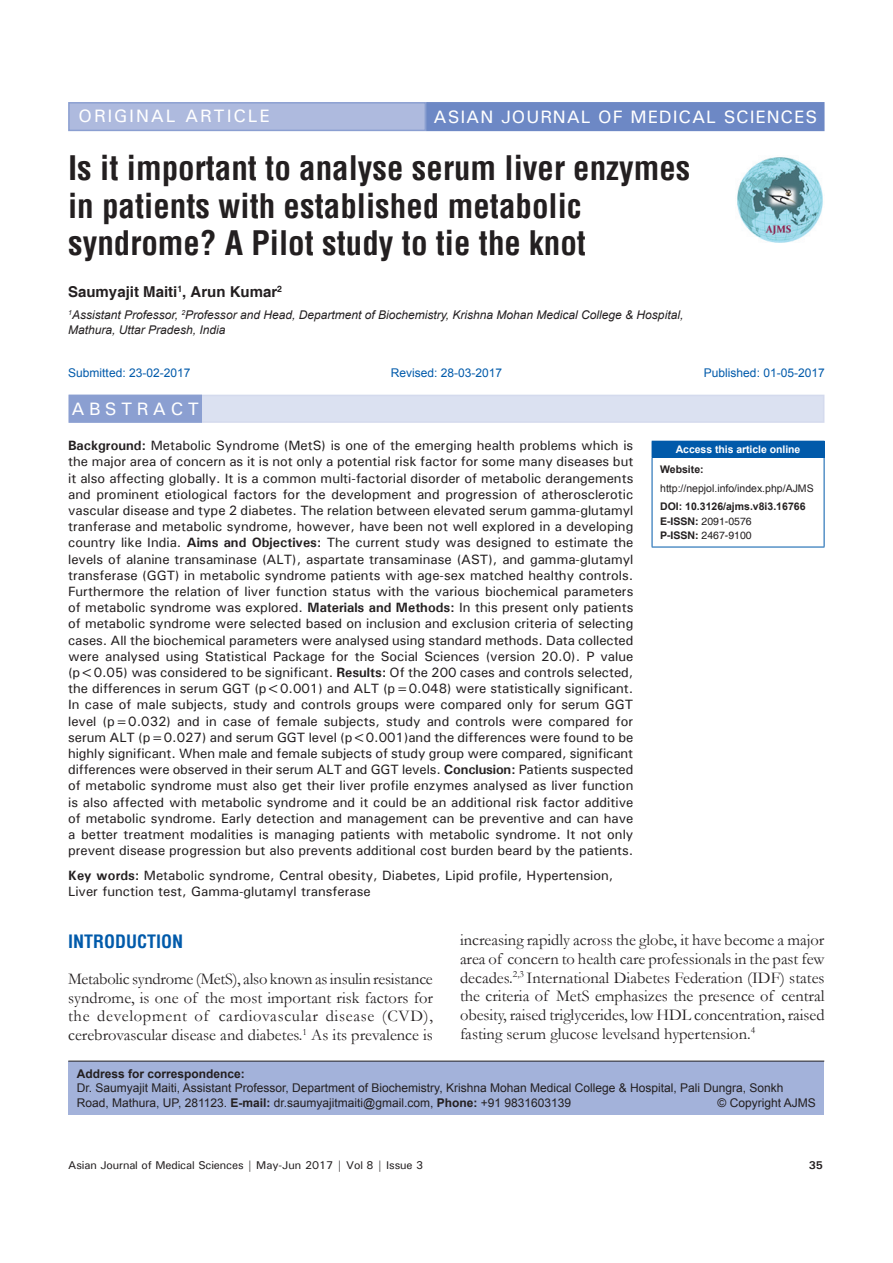
<style>
.page{position:relative;width:893px;height:1263px;background:#fff}
.page>*{position:absolute;margin:0;border:0;box-sizing:border-box;transform-origin:0 0}
.AT{font:700 condensed 33px/37.5px "Helvetica";color:#231f20}
.AH{font:500 18px "Univers";letter-spacing:.05em;color:#fff}
.AH-2{font:500 18px "Univers";letter-spacing:.1em;color:#fff}
.t1{font:700 condensed 18px "Helvetica";color:#015aaa}
.ABSH{font:500 18px "Univers";letter-spacing:.25em;color:#fff}
.TX{font:16.5px/18.8px "Garamond";color:#231f20;text-align:justify}
.AU{font:700 15px "Helvetica";color:#231f20}
.ABS{font:500 13.5px/16.2px "Univers";color:#231f20;text-align:justify}
.KWD{font:500 13.5px/16.2px "Univers";color:#231f20}
.ADD{font:12px/14.4px "Arial";color:#231f20}
.AFF{font:italic 12px/14.4px "Arial";color:#231f20}
.HIS_1{font:12px "Arial";color:#015aaa}
.t2{font:500 11.25px "Univers";letter-spacing:-.01em;color:#231f20}
.t3{font:700 11.25px "Univers";color:#231f20}
.t4{font:700 10.5px/14.2px "Arial";color:#231f20}
.t5{font:10.5px/18.8px "Arial";color:#231f20}
.t6{font:700 10.5px "Arial";letter-spacing:-.005em;color:#fff}
.s1{font-weight:700}
.s2{font-family:"Helvetica"}
.s3{font-family:"Helvetica";font-weight:400}
</style>
<div class="page">
<div style="left:69px;top:395px;width:755px;height:28px;background:#dbe1f1"></div>
<div style="left:69px;top:395px;width:132px;height:27px;background:#8b9fd1"></div>
<div style="left:68px;top:395px;width:134px;height:28px;border:2px solid #8b9fd1"></div>
<div style="left:69px;top:103px;width:356px;height:27px;background:#aebade"></div>
<div style="left:68px;top:102px;width:358px;height:29px;border:2px solid #8b9fd1"></div>
<div style="left:427px;top:103px;width:397px;height:27px;background:#6d88c5"></div>
<div style="left:426px;top:102px;width:398px;height:29px;border:2px solid #6d88c5"></div>
<div style="left:652px;top:441px;width:172px;height:16px;background:#015aaa"></div>
<svg style="left:824px;top:441px;width:1px;height:16px"></svg>
<hr style="left:652px;top:458px;width:1px;height:89px;background:#015aaa">
<hr style="left:652px;top:457px;width:172px;height:1px;background:#015aaa">
<hr style="left:824px;top:458px;width:1px;height:89px;background:#015aaa">
<hr style="left:652px;top:547px;width:172px;height:1px;background:#015aaa">
<img style="left:737px;top:157px;width:86px;height:86px">
<div style="left:68px;top:1061px;width:756px;height:54px;background:#a3b2da"></div>
<hr style="left:68px;top:1061px;width:756px;height:1px;background:#231f20">
<p class="AH-2" style="left:79px;top:105px;width:192px">ORIGINAL ARTICLE</p>
<p class="AH" style="left:434px;top:105px;width:385px">ASIAN JOURNAL OF MEDICAL SCIENCES</p>
<p class="AT" style="left:68px;top:149px;width:624px">Is it important to analyse serum liver enzymes in patients with established metabolic syndrome? A Pilot study to tie the knot</p>
<p class="AU" style="left:68px;top:282px;width:215px">Saumyajit Maiti<sup>1</sup>, Arun Kumar<sup>2</sup></p>
<p class="AFF" style="left:68px;top:308px;width:617px"><sup>1</sup>Assistant Professor, <sup>2</sup>Professor and Head, Department of Biochemistry, Krishna Mohan Medical College &amp; Hospital,<br>Mathura, Uttar Pradesh, India</p>
<p class="HIS_1" style="left:68px;top:364px;width:124px">Submitted: 23-02-2017</p>
<p class="HIS_1" style="left:391px;top:364px;width:113px">Revised: 28-03-2017</p>
<p class="HIS_1" style="left:704px;top:364px;width:122px">Published: 01-05-2017</p>
<p class="ABSH" style="left:71px;top:397px;width:129px">ABSTRACT</p>
<p class="ABS" style="left:68px;top:437px;width:567px"><span class="s1">Background:</span> Metabolic Syndrome (MetS) is one of the emerging health problems which is the major area of concern as it is not only a potential risk factor for some many diseases but it also affecting globally. It is a common multi-factorial disorder of metabolic derangements and prominent etiological factors for the development and progression of atherosclerotic vascular disease and type 2 diabetes. The relation between elevated serum gamma-glutamyl tranferase and metabolic syndrome, however, have been not well explored in a developing country like India. <span class="s1">Aims and Objectives:</span> The current study was designed to estimate the levels of alanine transaminase (ALT), aspartate transaminase (AST), and gamma-glutamyl transferase (GGT) in metabolic syndrome patients with age-sex matched healthy controls.<br>Furthermore the relation of liver function status with the various biochemical parameters of metabolic syndrome was explored. <span class="s1">Materials and Methods:</span> In this present only patients of metabolic syndrome were selected based on inclusion and exclusion criteria of selecting cases. All the biochemical parameters were analysed using standard methods. Data collected were analysed using Statistical Package for the Social Sciences (version 20.0). P value (p&lt;0.05) was considered to be significant. <span class="s1">Results:</span> Of the 200 cases and controls selected, the differences in serum GGT (p&lt;0.001) and ALT (p=0.048) were statistically significant.<br>In case of male subjects, study and controls groups were compared only for serum GGT level (p=0.032) and in case of female subjects, study and controls were compared for serum ALT (p=0.027) and serum GGT level (p&lt;0.001)and the differences were found to be highly significant. When male and female subjects of study group were compared, significant differences were observed in their serum ALT and GGT levels. <span class="s1">Conclusion:</span> Patients suspected of metabolic syndrome must also get their liver profile enzymes analysed as liver function is also affected with metabolic syndrome and it could be an additional risk factor additive of metabolic syndrome. Early detection and management can be preventive and can have a better treatment modalities is managing patients with metabolic syndrome. It not only prevent disease progression but also prevents additional cost burden beard by the patients.</p>
<p class="KWD" style="left:68px;top:867px;width:547px"><span class="s1">Key words:</span> Metabolic syndrome, Central obesity, Diabetes, Lipid profile, Hypertension,<br>Liver function test, Gamma-glutamyl transferase</p>
<p class="t6" style="left:676px;top:442px;width:126px">Access this article online</p>
<p class="t5" style="left:660px;top:460px;width:155px"><span class="s1">Website: </span>http://nepjol.info/index.php/AJMS</p>
<p class="t4" style="left:660px;top:500px;width:147px">DOI: 10.3126/ajms.v8i3.16766<br><span class="s2">E-ISSN:</span> <span class="s3">2091-0576<br></span><span class="s2">P-ISSN:</span> <span class="s3">2467-9100</span></p>
<h1 class="t1" style="left:68px;top:929px;width:117px">INTRODUCTION</h1>
<p class="TX" style="left:68px;top:969px;width:366px">Metabolic syndrome (MetS), also known as insulin resistance syndrome, is one of the most important risk factors for the development of cardiovascular disease (CVD), cerebrovascular disease and diabetes.<sup>1</sup> As its prevalence is</p>
<p class="TX" style="left:460px;top:930px;width:366px">increasing rapidly across the globe, it have become a major area of concern to health care professionals in the past few decades.<sup>2,3</sup> International Diabetes Federation (IDF) states the criteria of MetS emphasizes the presence of central obesity, raised triglycerides, low HDL concentration, raised fasting serum glucose levelsand hypertension.<sup>4</sup></p>
<p class="ADD" style="left:77px;top:1066px;width:708px"><span class="s1">Address for correspondence:<br></span>Dr. Saumyajit Maiti, Assistant Professor, Department of Biochemistry, Krishna Mohan Medical College &amp; Hospital, Pali Dungra, Sonkh<br>Road, Mathura, UP, 281123. <span class="s1">E-mail:</span> dr.saumyajitmaiti@gmail.com, <span class="s1">Phone:</span> +91 9831603139</p>
<p class="ADD" style="left:717px;top:1095px;width:100px">© Copyright AJMS</p>
<p class="t2" style="left:68px;top:1157px;width:356px">Asian Journal of Medical Sciences | May-Jun 2017 | Vol 8 | Issue 3</p>
<p class="t3" style="left:809px;top:1157px;width:16px">35</p>
</div>
